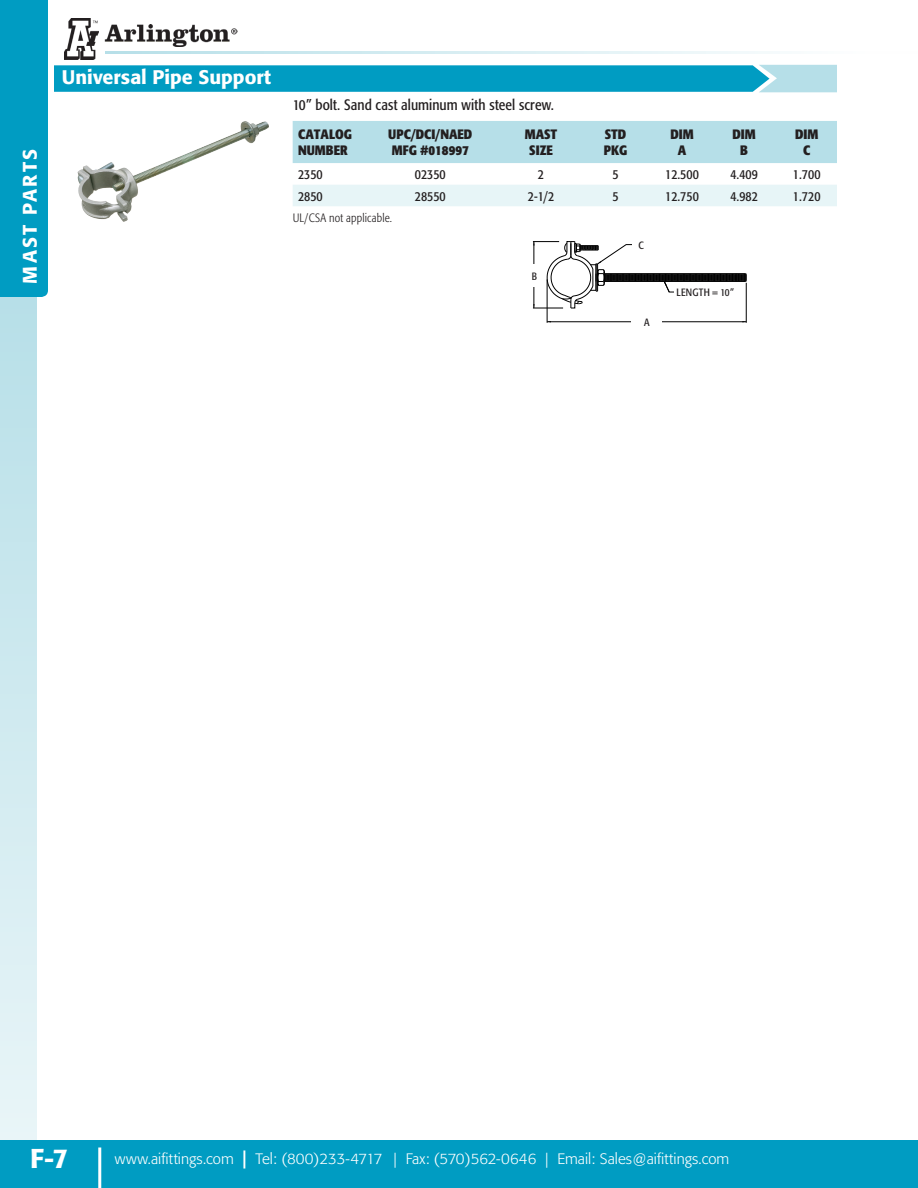
<style>
.page{position:relative;width:918px;height:1188px;background:#fff}
.page>*{position:absolute;margin:0;border:0;box-sizing:border-box;transform-origin:0 0}
.t1{font:500 27px "Formata";color:#fff}
.t2{font:500 19.5px "Formata";letter-spacing:.005em;color:#fff}
.t3{font:500 19.5px "Formata";letter-spacing:.105em;color:#fff}
.t4{font:300 15px "Formata";color:#fff}
.t5{font:condensed 15px "Formata";letter-spacing:.005em;color:#231f20}
.t6{font:700 condensed 13.5px/16.2px "Formata";color:#231f20;text-align:center}
.t7{font:condensed 13.5px "Formata";color:#231f20}
.t8{font:300 condensed 12px "Formata";letter-spacing:.01em;color:#231f20}
.t9{font:condensed 10.5px "Formata";letter-spacing:.02em;color:#231f20}
.s1{font-weight:500;font-size:18px}
</style>
<div class="page">
<hr style="left:105px;top:52px;width:813px;height:2px;background:#b6dfe8">
<div style="left:0;top:294px;width:37px;height:894px;background:linear-gradient(to bottom,#b7dfe8,#ecf6f9)"></div>
<div style="left:0;top:1140px;width:918px;height:48px;background:#009cc2"></div>
<hr style="left:98px;top:1148px;width:3px;height:40px;background:#fff">
<div style="left:0;top:0;width:48px;height:297px;background:#009cc2"></div>
<img style="left:65px;top:18px;width:34px;height:41px">
<img style="left:104px;top:24px;width:133px;height:22px">
<img style="left:205px;top:122px;width:38px;height:24px">
<svg style="left:54px;top:65px;width:783px;height:27px;background:#16a4c6"></svg>
<div style="left:293px;top:121px;width:544px;height:42px;background:#b6dfe8"></div>
<div style="left:293px;top:185px;width:544px;height:21px;background:#e7f5f7"></div>
<hr style="left:547px;top:279px;width:1px;height:44px;background:#000">
<hr style="left:746px;top:283px;width:1px;height:40px;background:#000">
<hr style="left:547px;top:322px;width:95px;height:1px;background:#000">
<hr style="left:652px;top:322px;width:94px;height:1px;background:#000">
<hr style="left:533px;top:308px;width:30px;height:1px;background:#000">
<svg style="left:532px;top:241px;width:215px;height:67px"></svg>
<div style="left:674px;top:284px;width:62px;height:15px;background:#fff"></div>
<div style="left:632px;top:315px;width:30px;height:14px;background:#fff"></div>
<div style="left:633px;top:238px;width:17px;height:14px;background:#fff"></div>
<div style="left:526px;top:264px;width:17px;height:23px;background:#fff"></div>
<h2 class="t3" style="left:18px;top:284px;width:136px;rotate:-90deg">MAST PARTS</h2>
<p class="t2" style="left:62px;top:65px;width:211px">Universal Pipe Support</p>
<p class="t5" style="left:293px;top:96px;width:263px">10” bolt. Sand cast aluminum with steel screw.</p>
<p class="t6" style="left:298px;top:126px;width:55px">CATALOG</p>
<p class="t6" style="left:298px;top:142px;width:51px">NUMBER</p>
<p class="t6" style="left:388px;top:126px;width:86px">UPC/DCI/NAED</p>
<p class="t6" style="left:392px;top:142px;width:79px">MFG #018997</p>
<p class="t6" style="left:525px;top:126px;width:34px">MAST</p>
<p class="t6" style="left:529px;top:142px;width:25px">SIZE</p>
<p class="t6" style="left:605px;top:126px;width:23px">STD</p>
<p class="t6" style="left:604px;top:142px;width:25px">PKG</p>
<p class="t6" style="left:670px;top:126px;width:25px">DIM<br>A</p>
<p class="t6" style="left:732px;top:126px;width:25px">DIM<br>B</p>
<p class="t6" style="left:795px;top:126px;width:25px">DIM<br>C</p>
<p class="t7" style="left:298px;top:166px;width:26px">2350</p>
<p class="t7" style="left:415px;top:166px;width:32px">02350</p>
<p class="t7" style="left:538px;top:166px;width:8px">2</p>
<p class="t7" style="left:613px;top:166px;width:8px">5</p>
<p class="t7" style="left:665px;top:166px;width:35px">12.500</p>
<p class="t7" style="left:730px;top:166px;width:29px">4.409</p>
<p class="t7" style="left:793px;top:166px;width:29px">1.700</p>
<p class="t7" style="left:298px;top:188px;width:26px">2850</p>
<p class="t7" style="left:415px;top:188px;width:32px">28550</p>
<p class="t7" style="left:528px;top:188px;width:28px">2-1/2</p>
<p class="t7" style="left:613px;top:188px;width:8px">5</p>
<p class="t7" style="left:665px;top:188px;width:35px">12.750</p>
<p class="t7" style="left:730px;top:188px;width:29px">4.982</p>
<p class="t7" style="left:793px;top:188px;width:29px">1.720</p>
<p class="t8" style="left:293px;top:211px;width:101px">UL/CSA not applicable.</p>
<p class="t9" style="left:532px;top:270px;width:7px">B</p>
<p class="t9" style="left:639px;top:239px;width:7px">C</p>
<p class="t9" style="left:644px;top:316px;width:7px">A</p>
<p class="t9" style="left:677px;top:286px;width:59px">LENGTH = 10”</p>
<h1 class="t1" style="left:30px;top:1142px;width:40px">F-7</h1>
<p class="t4" style="left:115px;top:1150px;width:616px">www.aifittings.com <span class="s1">|</span> Tel: (800)233-4717 | Fax: (570)562-0646 | Email: Sales@aifittings.com</p>
</div>
